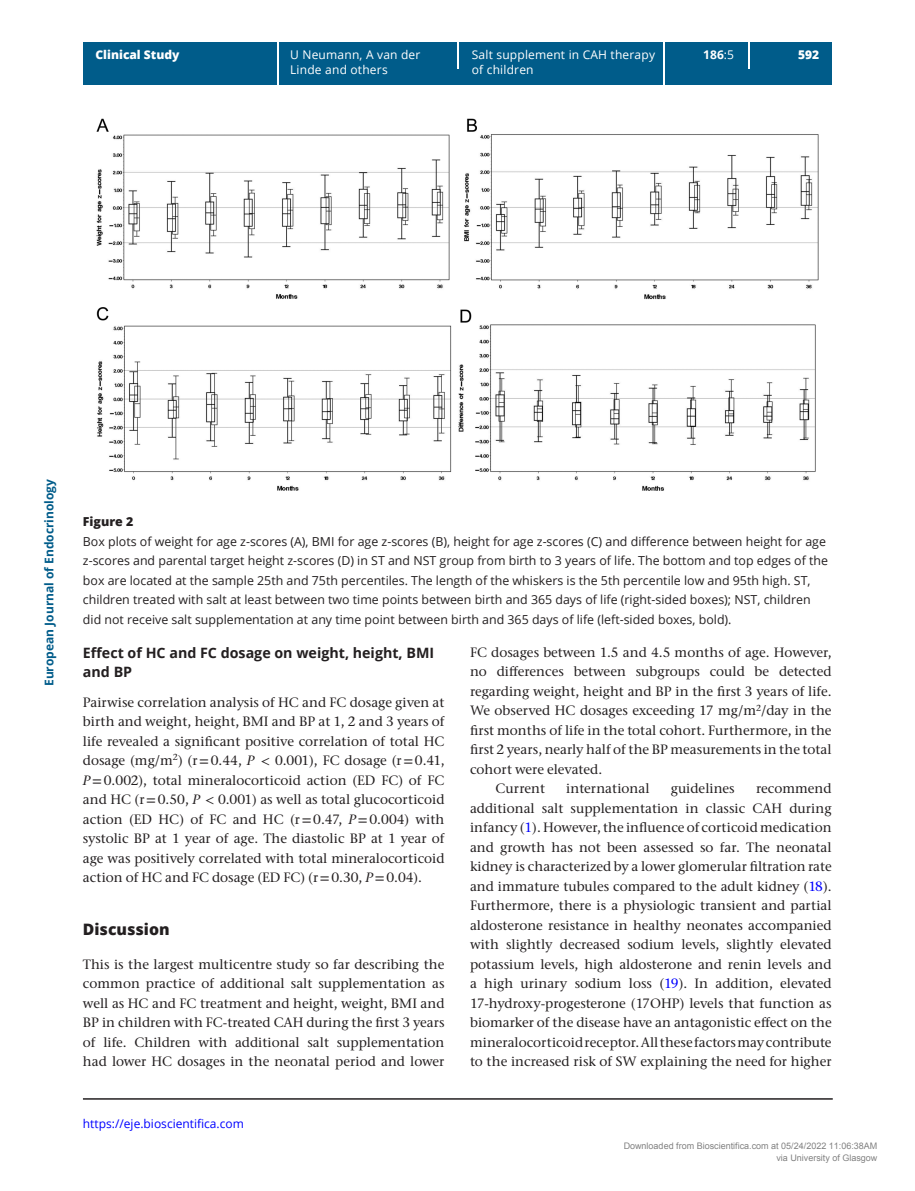
<style>
.page{position:relative;width:915px;height:1191px;background:#fff}
.page>*{position:absolute;margin:0;border:0;box-sizing:border-box;transform-origin:0 0}
.t1{font:800 15.75px "Open Sans";color:#231f20}
.t2{font:700 14.25px/19.5px "Open Sans";color:#231f20}
.TXT{font:500 13.5px/19.5px "Stone Serif ITC Pro";color:#231f20;text-align:justify}
.TXI{font:500 13.5px/19.5px "Stone Serif ITC Pro";color:#231f20;text-align:justify}
.FC{font:12.3px/19.5px "Open Sans";color:#231f20}
.FC-2{font:800 12.3px "Open Sans";color:#231f20}
.t3{font:12px/14.7px "Open Sans";letter-spacing:.015em;color:#fff}
.t4{font:700 12px "Open Sans";color:#005c8a}
.t5{font:12px "Open Sans";color:#00f}
.t6{font:800 12px "Open Sans";color:#fff}
.t7{font:700 12px "Open Sans";color:#fff}
.t8{font:9px/12px "Arial";color:rgb(0 0 0/.5);text-align:right}
.s1{font-weight:400}
.s2{font-family:"STIX Two Text"}
.s3{font-style:italic}
.s4{font-family:"STIX General";font-weight:400}
.s5{color:#00f}
</style>
<div class="page">
<div style="left:83px;top:42px;width:748px;height:43px;background:#005c8a"></div>
<hr style="left:277px;top:42px;width:1px;height:43px;background:#fff">
<hr style="left:663px;top:42px;width:1px;height:43px;background:#fff">
<hr style="left:457px;top:42px;width:2px;height:26px;background:#fff">
<hr style="left:83px;top:1098px;width:749px;height:1px;background:#231f20">
<hr style="left:747px;top:42px;width:2px;height:26px;background:#fff">
<img style="left:96px;top:118px;width:722px;height:373px">
<p class="t6" style="left:95px;top:46px;width:85px">Clinical Study</p>
<p class="t3" style="left:290px;top:47px;width:132px">U Neumann, A van der</p>
<p class="t7" style="left:703px;top:46px;width:32px">186<span class="s1">:5</span></p>
<p class="t6" style="left:797px;top:46px;width:23px">592</p>
<p class="t3" style="left:290px;top:62px;width:99px">Linde and others</p>
<p class="t3" style="left:471px;top:47px;width:185px">Salt supplement in CAH therapy of children</p>
<p class="t4" style="left:41px;top:686px;width:209px;rotate:-90deg">European Journal of Endocrinology</p>
<p class="FC-2" style="left:83px;top:512px;width:52px">Figure 2</p>
<p class="FC" style="left:83px;top:531px;width:746px">Box plots of weight for age z-scores (A), BMI for age z-scores (B), height for age z-scores (C) and difference between height for age z-scores and parental target height z-scores (D) in ST and NST group from birth to 3 years of life. The bottom and top edges of the box are located at the sample 25th and 75th percentiles. The length of the whiskers is the 5th percentile low and 95th high. ST, children treated with salt at least between two time points between birth and 365 days of life (right-sided boxes); NST, children did not receive salt supplementation at any time point between birth and 365 days of life (left-sided boxes, bold).</p>
<h2 class="t2" style="left:83px;top:642px;width:352px">Effect of HC and FC dosage on weight, height, BMI and BP</h2>
<p class="TXT" style="left:83px;top:692px;width:363px">Pairwise correlation analysis of HC and FC dosage given at birth and weight, height, BMI and BP at 1, 2 and 3 years of life revealed a significant positive correlation of total HC dosage (mg/m<sup>2</sup>) (r<span class="s2">=</span>0.44, <span class="s3">P</span> <span class="s4">&lt;</span> 0.001), FC dosage (r<span class="s2">=</span>0.41, <span class="s3">P</span><span class="s2">=</span>0.002), total mineralocorticoid action (ED FC) of FC and HC (r<span class="s2">=</span>0.50, <span class="s3">P</span> <span class="s4">&lt;</span> 0.001) as well as total glucocorticoid action (ED HC) of FC and HC (r<span class="s2">=</span>0.47, <span class="s3">P</span><span class="s2">=</span>0.004) with systolic BP at 1 year of age. The diastolic BP at 1 year of age was positively correlated with total mineralocorticoid action of HC and FC dosage (ED FC) (r<span class="s2">=</span>0.30, <span class="s3">P</span><span class="s2">=</span>0.04).</p>
<h1 class="t1" style="left:83px;top:917px;width:88px">Discussion</h1>
<p class="TXT" style="left:83px;top:954px;width:363px">This is the largest multicentre study so far describing the common practice of additional salt supplementation as well as HC and FC treatment and height, weight, BMI and BP in children with FC-treated CAH during the first 3 years of life. Children with additional salt supplementation had lower HC dosages in the neonatal period and lower</p>
<p class="t5" style="left:83px;top:1115px;width:162px">https://eje.bioscientifica.com</p>
<p class="TXT" style="left:470px;top:642px;width:363px">FC dosages between 1.5 and 4.5 months of age. However, no differences between subgroups could be detected regarding weight, height and BP in the first 3 years of life.<br>We observed HC dosages exceeding 17 mg/m<sup>2</sup>/day in the first months of life in the total cohort. Furthermore, in the first 2 years, nearly half of the BP measurements in the total cohort were elevated.</p>
<p class="TXI" style="left:495px;top:779px;width:51px">Current</p>
<p class="TXI" style="left:566px;top:779px;width:85px">international</p>
<p class="TXI" style="left:670px;top:779px;width:65px">guidelines</p>
<p class="TXI" style="left:470px;top:779px;width:363px;text-indent:286px">recommend additional salt supplementation in classic CAH during infancy (<span class="s5">1</span>). However, the influence of corticoid medication and growth has not been assessed so far. The neonatal kidney is characterized by a lower glomerular filtration rate and immature tubules compared to the adult kidney (<span class="s5">18</span>).<br>Furthermore, there is a physiologic transient and partial aldosterone resistance in healthy neonates accompanied with slightly decreased sodium levels, slightly elevated potassium levels, high aldosterone and renin levels and a high urinary sodium loss (<span class="s5">19</span>). In addition, elevated 17-hydroxy-progesterone (17OHP) levels that function as biomarker of the disease have an antagonistic effect on the mineralocorticoid receptor. All these factors may contribute to the increased risk of SW explaining the need for higher</p>
<p class="t8" style="left:623px;top:1139px;width:255px">Downloaded from Bioscientifica.com at 05/24/2022 11:06:38AM via University of Glasgow</p>
</div>
